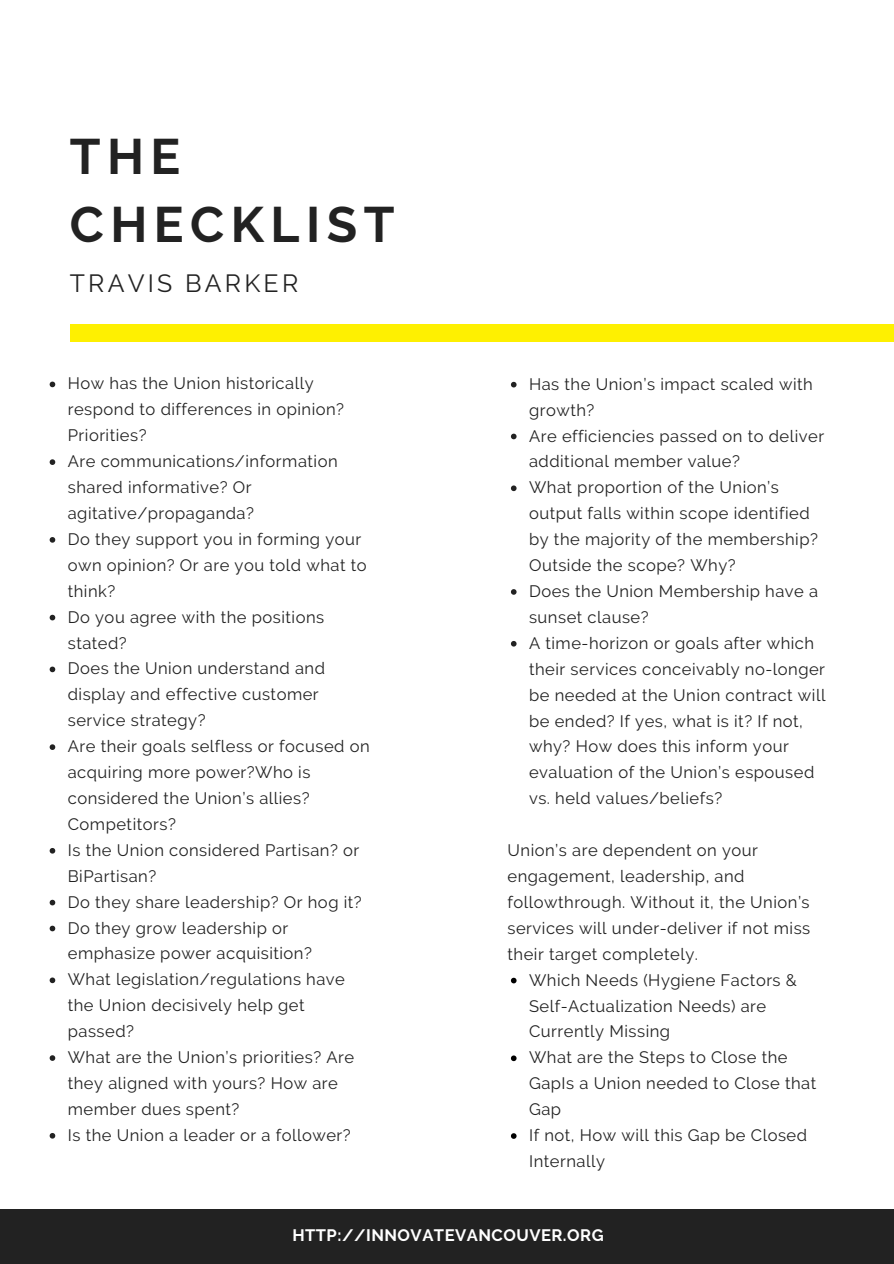
<style>
.page{position:relative;width:894px;height:1264px;background:#fff}
.page>*{position:absolute;margin:0;border:0;box-sizing:border-box;transform-origin:0 0}
.t1{font:700 49.65px/68.7px "Raleway";letter-spacing:.13em;color:#222}
.t2{font:24.9px "Raleway";letter-spacing:.13em;color:#222}
.t3{font:16.5px/26px "Raleway";letter-spacing:.03em;color:#222}
.t4{font:700 16.5px "Raleway";letter-spacing:.03em;color:#fff}
</style>
<div class="page">
<svg style="left:50px;top:381px;width:5px;height:6px"></svg>
<svg style="left:50px;top:459px;width:5px;height:6px"></svg>
<svg style="left:50px;top:537px;width:5px;height:5px"></svg>
<svg style="left:50px;top:614px;width:5px;height:6px"></svg>
<svg style="left:50px;top:666px;width:5px;height:6px"></svg>
<svg style="left:50px;top:744px;width:5px;height:6px"></svg>
<svg style="left:50px;top:848px;width:5px;height:5px"></svg>
<svg style="left:50px;top:899px;width:5px;height:6px"></svg>
<svg style="left:50px;top:925px;width:5px;height:6px"></svg>
<svg style="left:50px;top:977px;width:5px;height:6px"></svg>
<svg style="left:50px;top:1055px;width:5px;height:5px"></svg>
<svg style="left:50px;top:1133px;width:5px;height:5px"></svg>
<div style="left:70px;top:324px;width:823px;height:17px;background:#fef001"></div>
<svg style="left:511px;top:382px;width:5px;height:5px"></svg>
<svg style="left:511px;top:433px;width:5px;height:6px"></svg>
<svg style="left:511px;top:485px;width:5px;height:6px"></svg>
<svg style="left:511px;top:589px;width:5px;height:5px"></svg>
<svg style="left:511px;top:641px;width:5px;height:5px"></svg>
<svg style="left:511px;top:977px;width:5px;height:6px"></svg>
<svg style="left:511px;top:1055px;width:5px;height:6px"></svg>
<svg style="left:511px;top:1133px;width:5px;height:5px"></svg>
<div style="left:0;top:1209px;width:893px;height:54px;background:#222"></div>
<h1 class="t1" style="left:70px;top:122px;width:326px">THE<br>CHECKLIST</h1>
<h2 class="t2" style="left:70px;top:268px;width:230px">TRAVIS BARKER</h2>
<p class="t3" style="left:68px;top:370px;width:303px">How has the Union historically respond to differences in opinion?<br>Priorities?<br>Are communications/information shared informative? Or agitative/propaganda?<br>Do they support you in forming your own opinion? Or are you told what to think?<br>Do you agree with the positions stated?<br>Does the Union understand and display and effective customer service strategy?<br>Are their goals selfless or focused on acquiring more power?Who is considered the Union’s allies?<br>Competitors?<br>Is the Union considered Partisan? or<br>BiPartisan?<br>Do they share leadership? Or hog it?<br>Do they grow leadership or emphasize power acquisition?<br>What legislation/regulations have the Union decisively help get passed?<br>What are the Union’s priorities? Are they aligned with yours? How are member dues spent?<br>Is the Union a leader or a follower?</p>
<p class="t3" style="left:529px;top:371px;width:298px">Has the Union’s impact scaled with growth?<br>Are efficiencies passed on to deliver additional member value?<br>What proportion of the Union’s output falls within scope identified by the majority of the membership?<br>Outside the scope? Why?<br>Does the Union Membership have a sunset clause?<br>A time-horizon or goals after which their services conceivably no-longer be needed at the Union contract will be ended? If yes, what is it? If not, why? How does this inform your evaluation of the Union’s espoused vs. held values/beliefs?</p>
<p class="t3" style="left:507px;top:837px;width:304px">Union’s are dependent on your engagement, leadership, and followthrough. Without it, the Union’s services will under-deliver if not miss their target completely.</p>
<p class="t3" style="left:529px;top:966px;width:289px">Which Needs (Hygiene Factors &amp;<br>Self-Actualization Needs) are<br>Currently Missing<br>What are the Steps to Close the<br>GapIs a Union needed to Close that<br>Gap<br>If not, How will this Gap be Closed<br>Internally</p>
<p class="t4" style="left:292px;top:1225px;width:313px">HTTP://INNOVATEVANCOUVER.ORG</p>
</div>
